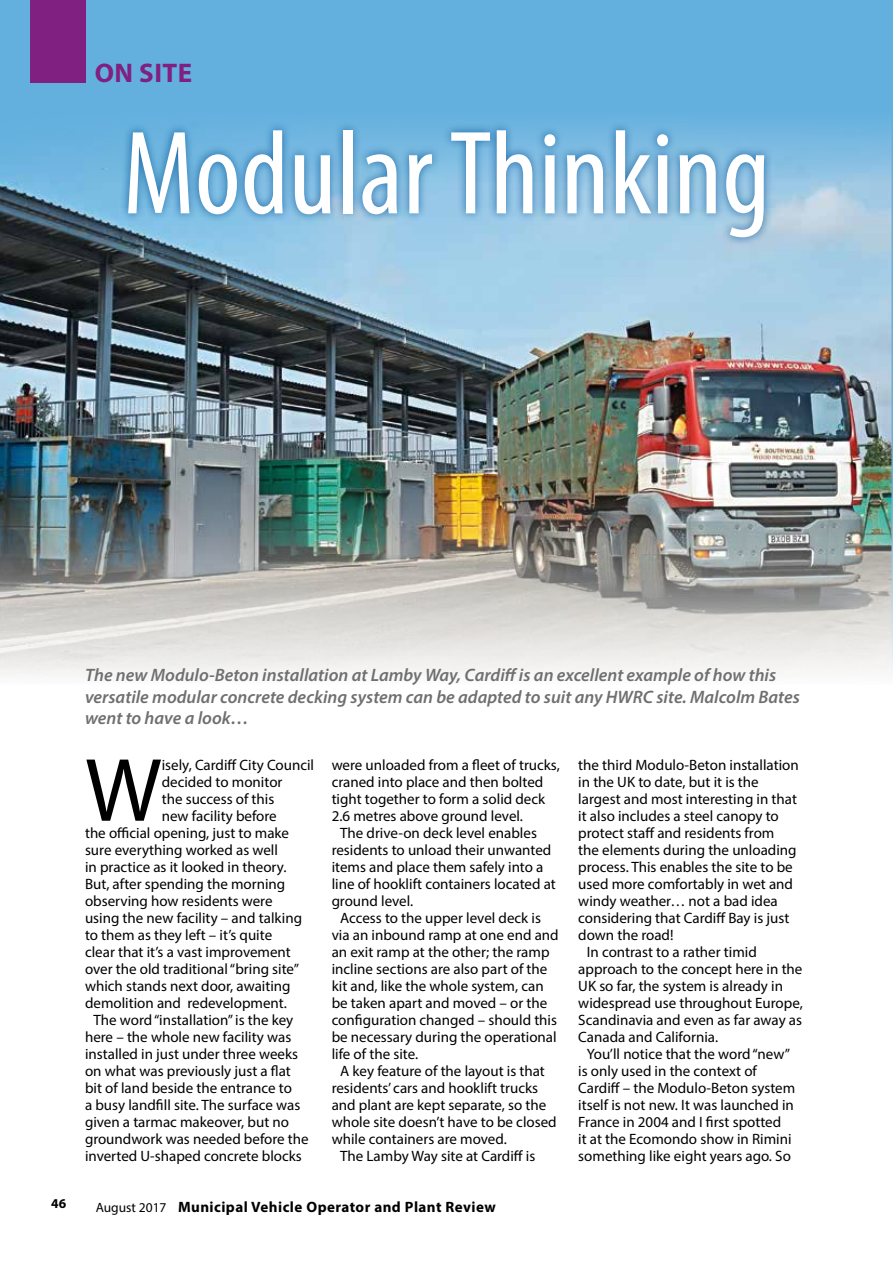
<style>
.page{position:relative;width:893px;height:1263px;background:#fff}
.page>*{position:absolute;margin:0;border:0;box-sizing:border-box;transform-origin:0 0}
.t1{font:condensed 120px "Myriad Pro";color:#fff}
.t2{font:90.75px "Myriad Pro";color:#000}
.t3{font:700 27px "Myriad Pro";letter-spacing:.02em;color:#802080}
.t4{font:italic 600 18px/21.6px "Myriad Pro";color:#706f6f}
.t5{font:15px "Myriad Pro";color:#000}
.t6{font:700 15px "Myriad Pro";letter-spacing:.03em;color:#000}
.t7{font:700 13.5px "Myriad Pro";color:#000}
.s1{font-weight:400;font-size:13.5px}
</style>
<div class="page">
<img style="left:0;top:183px;width:893px;height:493px">
<div style="left:0;top:0;width:893px;height:183px;background:#63b0df"></div>
<div style="left:119px;top:121px;width:654px;height:126px;background:#005297;opacity:.75"></div>
<div style="left:31px;top:0;width:55px;height:83px;background:#802080"></div>
<h3 class="t3" style="left:95px;top:55px;width:99px">ON SITE</h3>
<h1 class="t1" style="left:123px;top:101px;width:649px">Modular Thinking</h1>
<p class="t7" style="left:51px;top:1195px;width:16px">46</p>
<p class="t4" style="left:85px;top:664px;width:716px">The new Modulo-Beton installation at Lamby Way, Cardiff is an excellent example of how this versatile modular concrete decking system can be adapted to suit any HWRC site. Malcolm Bates went to have a look…</p>
<h2 class="t2" style="left:85px;top:734px;width:78px">W</h2>
<p class="t5" style="left:162px;top:755px;width:154px">isely, Cardiff City Council</p>
<p class="t5" style="left:162px;top:772px;width:122px">decided to monitor</p>
<p class="t5" style="left:162px;top:789px;width:114px">the success of this</p>
<p class="t5" style="left:162px;top:806px;width:117px">new facility before</p>
<p class="t5" style="left:85px;top:823px;width:206px">the official opening, just to make</p>
<p class="t5" style="left:85px;top:840px;width:194px">sure everything worked as well</p>
<p class="t5" style="left:85px;top:857px;width:203px">in practice as it looked in theory.</p>
<p class="t5" style="left:85px;top:874px;width:202px">But, after spending the morning</p>
<p class="t5" style="left:85px;top:891px;width:189px">observing how residents were</p>
<p class="t5" style="left:85px;top:908px;width:219px">using the new facility – and talking</p>
<p class="t5" style="left:85px;top:925px;width:189px">to them as they left – it’s quite</p>
<p class="t5" style="left:85px;top:942px;width:207px">clear that it’s a vast improvement</p>
<p class="t5" style="left:85px;top:959px;width:216px">over the old traditional “bring site”</p>
<p class="t5" style="left:85px;top:976px;width:207px">which stands next door, awaiting</p>
<p class="t5" style="left:85px;top:993px;width:203px">demolition and redevelopment.</p>
<p class="t5" style="left:94px;top:1010px;width:201px">The word “installation” is the key</p>
<p class="t5" style="left:85px;top:1027px;width:208px">here – the whole new facility was</p>
<p class="t5" style="left:85px;top:1044px;width:215px">installed in just under three weeks</p>
<p class="t5" style="left:85px;top:1062px;width:207px">on what was previously just a flat</p>
<p class="t5" style="left:85px;top:1079px;width:208px">bit of land beside the entrance to</p>
<p class="t5" style="left:85px;top:1096px;width:217px">a busy landfill site. The surface was</p>
<p class="t5" style="left:85px;top:1113px;width:205px">given a tarmac makeover, but no</p>
<p class="t5" style="left:85px;top:1130px;width:225px">groundwork was needed before the</p>
<p class="t5" style="left:85px;top:1147px;width:218px">inverted U-shaped concrete blocks</p>
<p class="t5" style="left:332px;top:755px;width:230px">were unloaded from a fleet of trucks,</p>
<p class="t5" style="left:332px;top:772px;width:213px">craned into place and then bolted</p>
<p class="t5" style="left:332px;top:789px;width:215px">tight together to form a solid deck</p>
<p class="t5" style="left:332px;top:806px;width:193px">2.6 metres above ground level.</p>
<p class="t5" style="left:340px;top:823px;width:198px">The drive-on deck level enables</p>
<p class="t5" style="left:332px;top:840px;width:221px">residents to unload their unwanted</p>
<p class="t5" style="left:332px;top:857px;width:213px">items and place them safely into a</p>
<p class="t5" style="left:332px;top:874px;width:226px">line of hooklift containers located at</p>
<p class="t5" style="left:332px;top:891px;width:83px">ground level.</p>
<p class="t5" style="left:340px;top:908px;width:202px">Access to the upper level deck is</p>
<p class="t5" style="left:332px;top:925px;width:229px">via an inbound ramp at one end and</p>
<p class="t5" style="left:332px;top:942px;width:219px">an exit ramp at the other; the ramp</p>
<p class="t5" style="left:332px;top:959px;width:217px">incline sections are also part of the</p>
<p class="t5" style="left:332px;top:977px;width:214px">kit and, like the whole system, can</p>
<p class="t5" style="left:332px;top:994px;width:217px">be taken apart and moved – or the</p>
<p class="t5" style="left:332px;top:1011px;width:227px">configuration changed – should this</p>
<p class="t5" style="left:332px;top:1028px;width:227px">be necessary during the operational</p>
<p class="t5" style="left:332px;top:1045px;width:88px">life of the site.</p>
<p class="t5" style="left:340px;top:1062px;width:206px">A key feature of the layout is that</p>
<p class="t5" style="left:332px;top:1079px;width:208px">residents’ cars and hooklift trucks</p>
<p class="t5" style="left:332px;top:1096px;width:216px">and plant are kept separate, so the</p>
<p class="t5" style="left:332px;top:1113px;width:227px">whole site doesn’t have to be closed</p>
<p class="t5" style="left:332px;top:1130px;width:177px">while containers are moved.</p>
<p class="t5" style="left:340px;top:1147px;width:197px">The Lamby Way site at Cardiff is</p>
<p class="t6" style="left:96px;top:1197px;width:402px"><span class="s1">August 2017</span> Municipal Vehicle Operator and Plant Review</p>
<p class="t5" style="left:578px;top:755px;width:222px">the third Modulo-Beton installation</p>
<p class="t5" style="left:578px;top:772px;width:182px">in the UK to date, but it is the</p>
<p class="t5" style="left:578px;top:789px;width:220px">largest and most interesting in that</p>
<p class="t5" style="left:578px;top:806px;width:202px">it also includes a steel canopy to</p>
<p class="t5" style="left:578px;top:823px;width:198px">protect staff and residents from</p>
<p class="t5" style="left:578px;top:840px;width:220px">the elements during the unloading</p>
<p class="t5" style="left:578px;top:857px;width:216px">process. This enables the site to be</p>
<p class="t5" style="left:578px;top:874px;width:216px">used more comfortably in wet and</p>
<p class="t5" style="left:578px;top:891px;width:201px">windy weather… not a bad idea</p>
<p class="t5" style="left:578px;top:909px;width:212px">considering that Cardiff Bay is just</p>
<p class="t5" style="left:578px;top:926px;width:97px">down the road!</p>
<p class="t5" style="left:587px;top:943px;width:172px">In contrast to a rather timid</p>
<p class="t5" style="left:578px;top:960px;width:226px">approach to the concept here in the</p>
<p class="t5" style="left:578px;top:977px;width:206px">UK so far, the system is already in</p>
<p class="t5" style="left:578px;top:994px;width:226px">widespread use throughout Europe,</p>
<p class="t5" style="left:578px;top:1011px;width:225px">Scandinavia and even as far away as</p>
<p class="t5" style="left:578px;top:1028px;width:141px">Canada and California.</p>
<p class="t5" style="left:587px;top:1045px;width:205px">You’ll notice that the word “new”</p>
<p class="t5" style="left:578px;top:1062px;width:180px">is only used in the context of</p>
<p class="t5" style="left:578px;top:1079px;width:218px">Cardiff – the Modulo-Beton system</p>
<p class="t5" style="left:578px;top:1096px;width:217px">itself is not new. It was launched in</p>
<p class="t5" style="left:578px;top:1113px;width:204px">France in 2004 and I first spotted</p>
<p class="t5" style="left:578px;top:1130px;width:215px">it at the Ecomondo show in Rimini</p>
<p class="t5" style="left:578px;top:1147px;width:214px">something like eight years ago. So</p>
</div>
